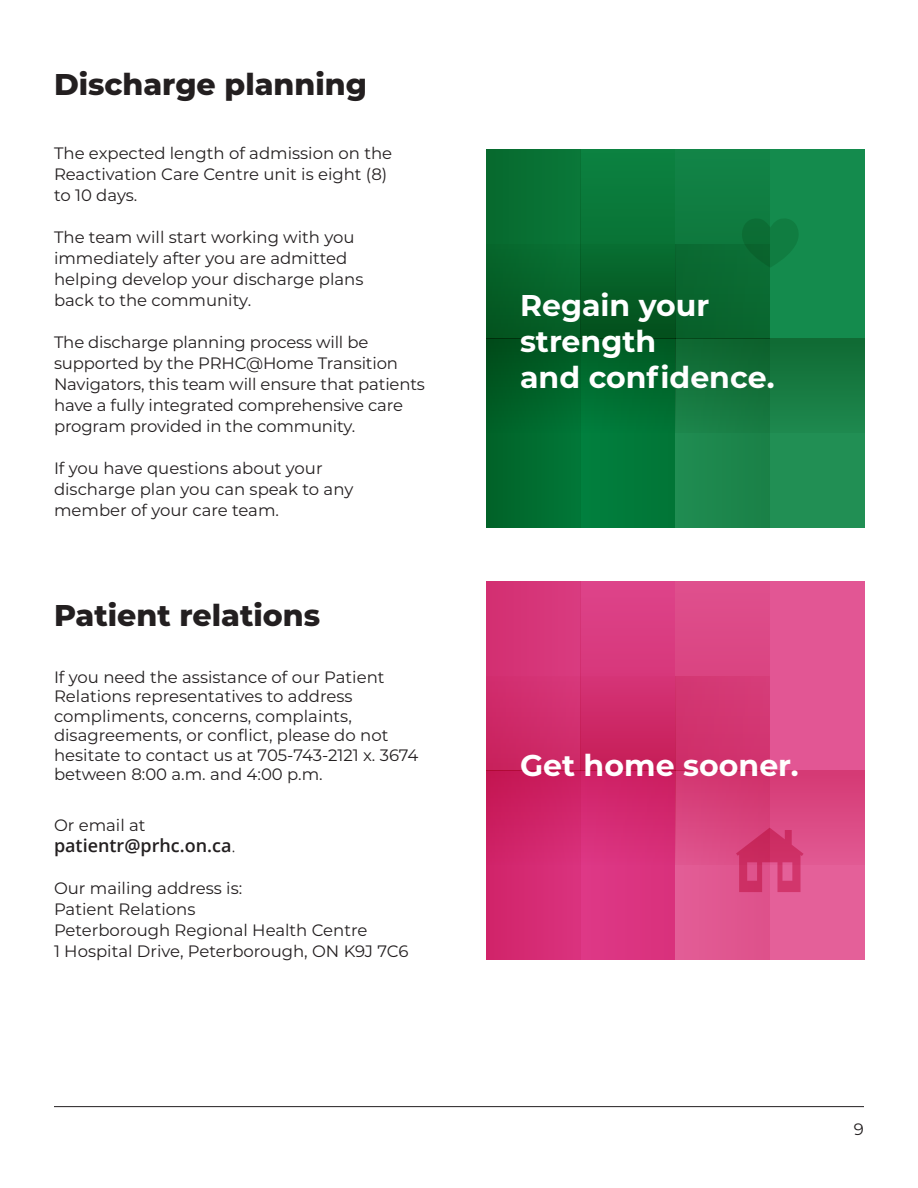
<style>
.page{position:relative;width:918px;height:1188px;background:#fff}
.page>*{position:absolute;margin:0;border:0;box-sizing:border-box;transform-origin:0 0}
.t1{font:700 30px/36px "Montserrat";color:#fff}
.t2{font:800 30px "Montserrat";color:#231f20}
.t3{font:600 18px "Open Sans";color:#231f20}
.t4{font:16.5px/21px "Montserrat";color:#231f20}
.s1{font-weight:300}
</style>
<div class="page">
<hr style="left:54px;top:1106px;width:810px;height:1px;background:#231f20">
<div style="left:675px;top:581px;width:189px;height:190px;background:#e25694"></div>
<div style="left:675px;top:771px;width:189px;height:189px;background:#e46099"></div>
<div style="left:675px;top:771px;width:189px;height:94px;background:linear-gradient(to bottom,#d53974,#e15a93)"></div>
<div style="left:581px;top:771px;width:94px;height:189px;background:linear-gradient(to bottom,#d0246a,#df3a89)"></div>
<div style="left:675px;top:771px;width:95px;height:189px;background:linear-gradient(to bottom,#d43b74,#e4619a)"></div>
<div style="left:486px;top:581px;width:95px;height:190px;background:linear-gradient(to bottom,#d9397f,#cc2865)"></div>
<svg style="left:486px;top:771px;width:95px;height:189px;background:#d1266c"></svg>
<div style="left:675px;top:581px;width:95px;height:190px;background:#dc4a88"></div>
<div style="left:581px;top:581px;width:94px;height:190px;background:linear-gradient(to bottom,#e0478f,#c71f5a)"></div>
<div style="left:675px;top:676px;width:95px;height:95px;background:#d23570"></div>
<svg style="left:736px;top:828px;width:68px;height:64px"></svg>
<div style="left:675px;top:149px;width:189px;height:190px;background:#148b4d"></div>
<div style="left:675px;top:339px;width:189px;height:189px;background:#218f54"></div>
<div style="left:675px;top:339px;width:189px;height:94px;background:linear-gradient(to bottom,#106a33,#1e894f)"></div>
<div style="left:581px;top:339px;width:94px;height:189px;background:linear-gradient(to bottom,#006329,#018240)"></div>
<div style="left:675px;top:339px;width:95px;height:189px;background:linear-gradient(to bottom,#106a34,#218f54)"></div>
<div style="left:486px;top:149px;width:95px;height:190px;background:linear-gradient(to bottom,#097738,#055c25)"></div>
<div style="left:486px;top:339px;width:95px;height:189px;background:linear-gradient(to bottom,#005822,#017435)"></div>
<div style="left:675px;top:149px;width:95px;height:190px;background:#107f43"></div>
<div style="left:581px;top:149px;width:94px;height:190px;background:linear-gradient(to bottom,#0c8845,#03521d)"></div>
<div style="left:675px;top:244px;width:95px;height:95px;background:#0a6730"></div>
<svg style="left:742px;top:218px;width:56px;height:49px"></svg>
<p class="t2" style="left:54px;top:62px;width:315px">Discharge planning</p>
<p class="t4" style="left:54px;top:142px;width:340px">The expected length of admission on the<br>Reactivation Care Centre unit is eight (8) to 10 days.</p>
<p class="t4" style="left:54px;top:226px;width:311px">The team will start working with you immediately after you are admitted helping develop your discharge plans back to the community.</p>
<p class="t4" style="left:54px;top:331px;width:373px">The discharge planning process will be supported by the PRHC@Home Transition Navigators, this team will ensure that patients have a fully integrated comprehensive care program provided in the community.</p>
<p class="t4" style="left:54px;top:457px;width:301px">If you have questions about your discharge plan you can speak to any member of your care team.</p>
<p class="t2" style="left:54px;top:593px;width:268px">Patient relations</p>
<p class="t4" style="left:54px;top:666px;width:366px;line-height:19.5px">If you need the assistance of our Patient Relations representatives to address compliments, concerns, complaints, disagreements, or conflict, please do not hesitate to contact us at 705-743-2121 x. 3674 between 8:00 a.m. and 4:00 p.m.</p>
<p class="t4" style="left:54px;top:814px;width:93px">Or email at</p>
<p class="t3" style="left:54px;top:833px;width:183px">patientr@prhc.on.ca<span class="s1">.</span></p>
<p class="t4" style="left:54px;top:877px;width:190px">Our mailing address is:</p>
<p class="t4" style="left:54px;top:898px;width:143px">Patient Relations</p>
<p class="t4" style="left:54px;top:919px;width:315px">Peterborough Regional Health Centre</p>
<p class="t4" style="left:54px;top:940px;width:356px">1 Hospital Drive, Peterborough, ON K9J 7C6</p>
<p class="t1" style="left:520px;top:286px;width:191px">Regain your strength</p>
<p class="t1" style="left:520px;top:358px;width:256px">and confidence.</p>
<p class="t1" style="left:520px;top:746px;width:280px">Get home sooner.</p>
<p class="t4" style="left:854px;top:1118px;width:12px">9</p>
</div>
